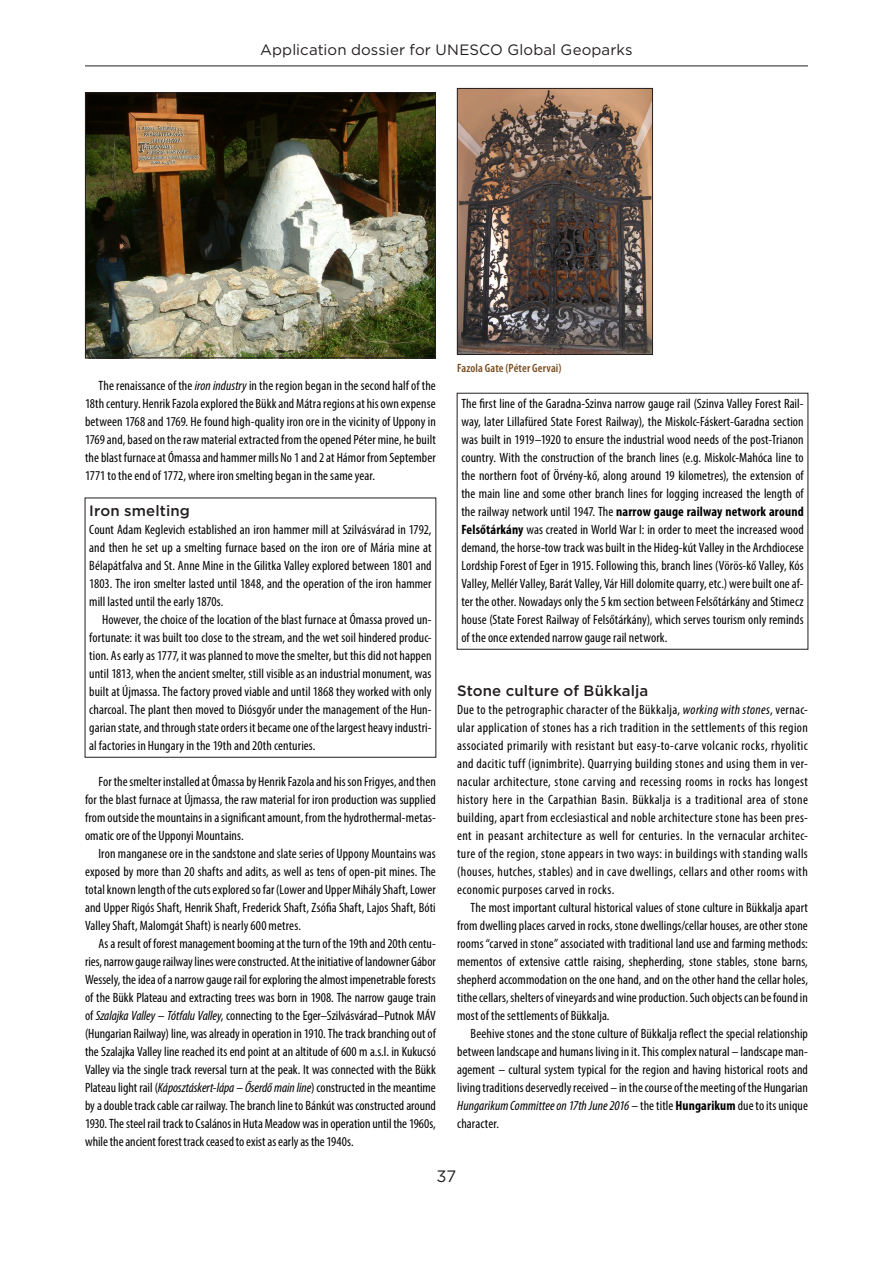
<style>
.page{position:relative;width:893px;height:1263px;background:#fff}
.page>*{position:absolute;margin:0;border:0;box-sizing:border-box;transform-origin:0 0}
.t1{font:16.5px "Gotham";color:#231f20}
.t2{font:15px "Gotham";letter-spacing:.005em;color:#231f20}
.Alcím4{font:500 15px "Gotham";letter-spacing:.005em;color:#231f20}
.Szöveg_bekezdéssel{font:condensed 13.5px/18px "Myriad Pro";letter-spacing:.005em;color:#000;text-align:justify}
.szöveg_keret{font:condensed 13.5px/18px "Myriad Pro";letter-spacing:.005em;color:#000;text-align:justify}
.Szöveg_bekezdés_nélk{font:condensed 13.5px/18px "Myriad Pro";letter-spacing:.03em;color:#000;text-align:justify}
.kepfelirat_8{font:600 condensed 12px "Myriad Pro";letter-spacing:.01em;color:#794c1f}
.s1{font-style:italic}
.s2{font-weight:700}
</style>
<div class="page">
<hr style="left:85px;top:66px;width:723px;height:1px;background:#231f20">
<img style="left:87px;top:94px;width:347px;height:262px">
<div style="left:85px;top:92px;width:351px;height:266px;border:1px solid #231f20"></div>
<img style="left:459px;top:90px;width:192px;height:263px">
<div style="left:457px;top:88px;width:196px;height:267px;border:1px solid #231f20"></div>
<p class="t2" style="left:260px;top:40px;width:374px">Application dossier for UNESCO Global Geoparks</p>
<p class="Szöveg_bekezdéssel" style="left:85px;top:376px;width:352px;text-indent:14px">The renaissance of the <span class="s1">iron industry</span> in the region began in the second half of the 18th century. Henrik Fazola explored the Bükk and Mátra regions at his own expense between 1768 and 1769. He found high-quality iron ore in the vicinity of Uppony in 1769 and, based on the raw material extracted from the opened Péter mine, he built the blast furnace at Ómassa and hammer mills No 1 and 2 at Hámor from September 1771 to the end of 1772, where iron smelting began in the same year.</p>
<p class="Alcím4" style="left:89px;top:500px;width:102px">Iron smelting</p>
<p class="szöveg_keret" style="left:89px;top:520px;width:344px">Count Adam Keglevich established an iron hammer mill at Szilvásvárad in 1792, and then he set up a smelting furnace based on the iron ore of Mária mine at Bélapátfalva and St. Anne Mine in the Gilitka Valley explored between 1801 and 1803. The iron smelter lasted until 1848, and the operation of the iron hammer mill lasted until the early 1870s.</p>
<p class="szöveg_keret" style="left:89px;top:610px;width:344px;text-indent:13px">However, the choice of the location of the blast furnace at Ómassa proved un&shy;fortunate: it was built too close to the stream, and the wet soil hindered produc&shy;tion. As early as 1777, it was planned to move the smelter, but this did not happen until 1813, when the ancient smelter, still visible as an industrial monument, was built at Újmassa. The factory proved viable and until 1868 they worked with only charcoal. The plant then moved to Diósgyőr under the management of the Hun&shy;garian state, and through state orders it became one of the largest heavy industri&shy;al factories in Hungary in the 19th and 20th centuries.</p>
<p class="Szöveg_bekezdéssel" style="left:85px;top:772px;width:352px;text-indent:14px">For the smelter installed at Ómassa by Henrik Fazola and his son Frigyes, and then for the blast furnace at Újmassa, the raw material for iron production was supplied from outside the mountains in a significant amount, from the hydrothermal-metas&shy;omatic ore of the Upponyi Mountains.</p>
<p class="Szöveg_bekezdéssel" style="left:85px;top:844px;width:352px;text-indent:14px">Iron manganese ore in the sandstone and slate series of Uppony Mountains was exposed by more than 20 shafts and adits, as well as tens of open-pit mines. The total known length of the cuts explored so far (Lower and Upper Mihály Shaft, Lower and Upper Rigós Shaft, Henrik Shaft, Frederick Shaft, Zsófia Shaft, Lajos Shaft, Bóti Valley Shaft, Malomgát Shaft) is nearly 600 metres.</p>
<p class="Szöveg_bekezdéssel" style="left:85px;top:934px;width:352px;text-indent:14px">As a result of forest management booming at the turn of the 19th and 20th centu&shy;ries, narrow gauge railway lines were constructed. At the initiative of landowner Gábor Wessely, the idea of a narrow gauge rail for exploring the almost impenetrable forests of the Bükk Plateau and extracting trees was born in 1908. The narrow gauge train of <span class="s1">Szalajka Valley – Tótfalu Valley</span>, connecting to the Eger–Szilvásvárad–Putnok MÁV (Hungarian Railway) line, was already in operation in 1910. The track branching out of the Szalajka Valley line reached its end point at an altitude of 600 m a.s.l. in Kukucsó Valley via the single track reversal turn at the peak. It was connected with the Bükk Plateau light rail (<span class="s1">Káposztáskert-lápa – Őserdő main line</span>) constructed in the meantime by a double track cable car railway. The branch line to Bánkút was constructed around 1930. The steel rail track to Csalános in Huta Meadow was in operation until the 1960s, while the ancient forest track ceased to exist as early as the 1940s.</p>
<p class="kepfelirat_8" style="left:457px;top:362px;width:106px">Fazola Gate (Péter Gervai)</p>
<p class="szöveg_keret" style="left:461px;top:394px;width:344px">The first line of the Garadna-Szinva narrow gauge rail (Szinva Valley Forest Rail&shy;way, later Lillafüred State Forest Railway), the Miskolc-Fáskert-Garadna section was built in 1919–1920 to ensure the industrial wood needs of the post-Trianon country. With the construction of the branch lines (e.g. Miskolc-Mahóca line to the northern foot of Örvény-kő, along around 19 kilometres), the extension of the main line and some other branch lines for logging increased the length of the railway network until 1947. The <span class="s2">narrow gauge railway network around Felsőtárkány</span> was created in World War I: in order to meet the increased wood demand, the horse-tow track was built in the Hideg-kút Valley in the Archdiocese Lordship Forest of Eger in 1915. Following this, branch lines (Vörös-kő Valley, Kós Valley, Mellér Valley, Barát Valley, Vár Hill dolomite quarry, etc.) were built one af&shy;ter the other. Nowadays only the 5 km section between Felsőtárkány and Stimecz house (State Forest Railway of Felsőtárkány), which serves tourism only reminds of the once extended narrow gauge rail network.</p>
<p class="Alcím4" style="left:457px;top:680px;width:193px">Stone culture of Bükkalja</p>
<p class="Szöveg_bekezdés_nélk" style="left:457px;top:700px;width:352px">Due to the petrographic character of the Bükkalja, <span class="s1">working with stones</span>, vernac&shy;ular application of stones has a rich tradition in the settlements of this region associated primarily with resistant but easy-to-carve volcanic rocks, rhyolitic and dacitic tuff (ignimbrite). Quarrying building stones and using them in ver&shy;nacular architecture, stone carving and recessing rooms in rocks has longest history here in the Carpathian Basin. Bükkalja is a traditional area of stone building, apart from ecclesiastical and noble architecture stone has been pres&shy;ent in peasant architecture as well for centuries. In the vernacular architec&shy;ture of the region, stone appears in two ways: in buildings with standing walls (houses, hutches, stables) and in cave dwellings, cellars and other rooms with economic purposes carved in rocks.</p>
<p class="Szöveg_bekezdéssel" style="left:457px;top:898px;width:352px;text-indent:14px">The most important cultural historical values of stone culture in Bükkalja apart from dwelling places carved in rocks, stone dwellings/cellar houses, are other stone rooms “carved in stone” associated with traditional land use and farming methods: mementos of extensive cattle raising, shepherding, stone stables, stone barns, shepherd accommodation on the one hand, and on the other hand the cellar holes, tithe cellars, shelters of vineyards and wine production. Such objects can be found in most of the settlements of Bükkalja.</p>
<p class="Szöveg_bekezdéssel" style="left:457px;top:1024px;width:352px;text-indent:14px">Beehive stones and the stone culture of Bükkalja reflect the special relationship between landscape and humans living in it. This complex natural – landscape man&shy;agement – cultural system typical for the region and having historical roots and living traditions deservedly received – in the course of the meeting of the Hungarian <span class="s1">Hungarikum Committee on 17th June 2016</span> – the title <span class="s2">Hungarikum</span> due to its unique character.</p>
<p class="t1" style="left:436px;top:1166px;width:21px">37</p>
</div>
